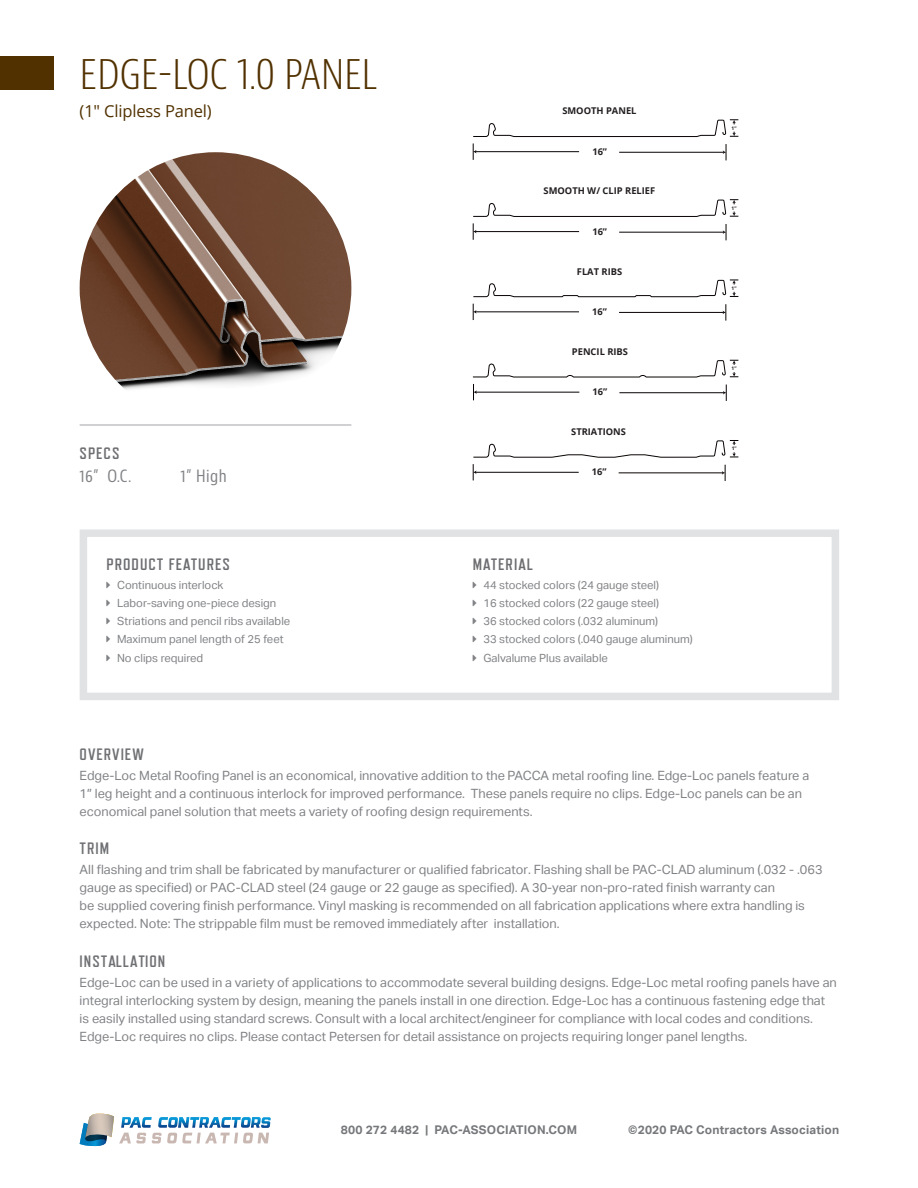
<style>
.page{position:relative;width:918px;height:1188px;background:#fff}
.page>*{position:absolute;margin:0;border:0;box-sizing:border-box;transform-origin:0 0}
.t1{font:300 condensed 43.5px "Bernino Sans";letter-spacing:-.01em;color:#513100}
.Subtitles{font:700 16.5px "Refrigerator Deluxe";letter-spacing:.06em;color:#6c6d70}
.Footer_Text{font:700 16.5px "Refrigerator Deluxe";letter-spacing:.06em;color:#6f7073}
.t2{font:16.5px "Open Sans";letter-spacing:-.01em;color:#513100}
.t3{font:condensed 16.5px "Bernino Sans";letter-spacing:.025em;color:#808285}
.Footer_Text-2{font:12.75px/18px "Aktiv Grotesk";color:#808285}
.t4{font:700 12px "Aktiv Grotesk";letter-spacing:.015em;color:#76787b}
.t5{font:11.25px "Aktiv Grotesk";color:#808285}
.t6{font:700 9.3px "Open Sans";color:#231f20}
.t7{font:700 4.8px "Open Sans";color:#231f20}
.s1{font-style:inherit}
</style>
<div class="page">
<div style="left:0;top:56px;width:54px;height:33px;background:#513100"></div>
<hr style="left:80px;top:424px;width:271px;height:2px;background:#c1c2c4">
<div style="left:80px;top:529px;width:759px;height:171px;border:8px solid #e1e2e4"></div>
<hr style="left:476px;top:151px;width:103px;height:1px;background:#080302">
<svg style="left:473px;top:143px;width:3px;height:17px"></svg>
<hr style="left:619px;top:152px;width:105px;height:1px;background:#080302">
<svg style="left:723px;top:144px;width:4px;height:16px"></svg>
<svg style="left:473px;top:119px;width:265px;height:18px"></svg>
<hr style="left:476px;top:392px;width:103px;height:1px;background:#080302">
<svg style="left:473px;top:384px;width:4px;height:16px"></svg>
<hr style="left:619px;top:392px;width:105px;height:1px;background:#080302">
<svg style="left:723px;top:385px;width:4px;height:16px"></svg>
<svg style="left:473px;top:360px;width:265px;height:18px"></svg>
<hr style="left:476px;top:231px;width:103px;height:1px;background:#080302">
<svg style="left:473px;top:223px;width:3px;height:17px"></svg>
<hr style="left:619px;top:232px;width:105px;height:1px;background:#080302">
<svg style="left:723px;top:224px;width:4px;height:16px"></svg>
<svg style="left:473px;top:199px;width:265px;height:18px"></svg>
<hr style="left:475px;top:472px;width:104px;height:1px;background:#080302">
<svg style="left:473px;top:464px;width:3px;height:16px"></svg>
<hr style="left:619px;top:473px;width:104px;height:1px;background:#080302">
<svg style="left:722px;top:465px;width:4px;height:16px"></svg>
<svg style="left:473px;top:440px;width:265px;height:18px"></svg>
<hr style="left:475px;top:312px;width:104px;height:1px;background:#080302">
<svg style="left:473px;top:304px;width:3px;height:16px"></svg>
<hr style="left:619px;top:312px;width:105px;height:1px;background:#080302">
<svg style="left:723px;top:304px;width:4px;height:17px"></svg>
<svg style="left:473px;top:280px;width:265px;height:18px"></svg>
<img style="left:80px;top:152px;width:271px;height:272px;border-radius:136px">
<svg style="left:80px;top:1114px;width:191px;height:32px"></svg>
<p class="t1" style="left:80px;top:47px;width:299px">EDGE-LOC 1.0 PANEL</p>
<p class="t2" style="left:80px;top:100px;width:134px">(1" Clipless Panel)</p>
<p class="Subtitles" style="left:80px;top:444px;width:41px">SPECS</p>
<p class="t3" style="left:80px;top:466px;width:53px">16” O.C.</p>
<p class="t3" style="left:181px;top:466px;width:48px">1” High</p>
<p class="Subtitles" style="left:107px;top:556px;width:125px">PRODUCT FEATURES</p>
<p class="t5" style="left:117px;top:578px;width:108px">Continuous interlock</p>
<p class="t5" style="left:117px;top:596px;width:161px">Labor-saving one-piece design</p>
<p class="t5" style="left:117px;top:615px;width:175px">Striations and pencil ribs available</p>
<p class="t5" style="left:117px;top:633px;width:168px">Maximum panel length of 25 feet</p>
<p class="t5" style="left:117px;top:651px;width:88px">No clips required</p>
<p class="t6" style="left:562px;top:104px;width:76px">SMOOTH PANEL</p>
<p class="t6" style="left:592px;top:145px;width:16px">16”</p>
<p class="t6" style="left:544px;top:184px;width:113px">SMOOTH W/ CLIP RELIEF</p>
<p class="t6" style="left:592px;top:225px;width:16px">16”</p>
<p class="t6" style="left:577px;top:265px;width:47px">FLAT RIBS</p>
<p class="t6" style="left:592px;top:305px;width:16px">16”</p>
<p class="t6" style="left:572px;top:345px;width:58px">PENCIL RIBS</p>
<p class="t6" style="left:593px;top:385px;width:16px">16”</p>
<p class="t6" style="left:571px;top:425px;width:56px">STRIATIONS</p>
<p class="t6" style="left:592px;top:466px;width:16px">16”</p>
<p class="Subtitles" style="left:473px;top:556px;width:62px">MATERIAL</p>
<p class="t5" style="left:483px;top:578px;width:177px">44 stocked colors (24 gauge steel)</p>
<p class="t5" style="left:483px;top:596px;width:177px">16 stocked colors (22 gauge steel)</p>
<p class="t5" style="left:483px;top:615px;width:176px">36 stocked colors (.032 aluminum)</p>
<p class="t5" style="left:483px;top:633px;width:211px">33 stocked colors (.040 gauge aluminum)</p>
<p class="t5" style="left:483px;top:651px;width:126px">Galvalume Plus available</p>
<p class="t7" style="left:732px;top:125px;width:6px">1”</p>
<p class="t7" style="left:732px;top:205px;width:6px">1”</p>
<p class="t7" style="left:732px;top:285px;width:6px">1”</p>
<p class="t7" style="left:732px;top:365px;width:6px">1”</p>
<p class="t7" style="left:732px;top:445px;width:6px">1”</p>
<p class="Footer_Text" style="left:80px;top:745px;width:65px">OVERVIEW</p>
<p class="Footer_Text-2" style="left:80px;top:766px;width:731px">Edge-Loc Metal Roofing Panel is an economical, innovative addition to the PACCA metal roofing line. Edge-Loc panels feature a<br>1″ leg height and a continuous interlock for improved performance. These panels require no clips. Edge-Loc panels can be an economical panel solution that meets a variety of roofing design requirements.</p>
<p class="Footer_Text" style="left:80px;top:839px;width:31px">TRIM</p>
<p class="Footer_Text-2" style="left:80px;top:861px;width:744px">All flashing and trim shall be fabricated by manufacturer or qualified fabricator. Flashing shall be PAC-CLAD aluminum (.032 ‐ .063 gauge as specified) or PAC-CLAD steel (24 gauge or 22 gauge as specified). A <span class="s1">3</span>0-year non-pro-rated finish warranty can<br>be supplied covering finish performance. Vinyl masking is recommended on all fabrication applications where extra handling is expected. Note: The strippable film must be removed immediately after installation.</p>
<p class="Footer_Text" style="left:80px;top:952px;width:87px">INSTALLATION</p>
<p class="Footer_Text-2" style="left:80px;top:973px;width:759px">Edge-Loc can be used in a variety of applications to accommodate several building designs. Edge-Loc metal roofing panels have an integral interlocking system by design, meaning the panels install in one direction. Edge-Loc has a continuous fastening edge that is easily installed using standard screws. Consult with a local architect/engineer for compliance with local codes and conditions.<br>Edge-Loc requires no clips. Please contact Petersen for detail assistance on projects requiring longer panel lengths.</p>
<p class="t4" style="left:341px;top:1123px;width:238px">800 272 4482 | PAC-ASSOCIATION.COM</p>
<p class="t4" style="left:628px;top:1123px;width:212px">©2020 PAC Contractors Association</p>
</div>
